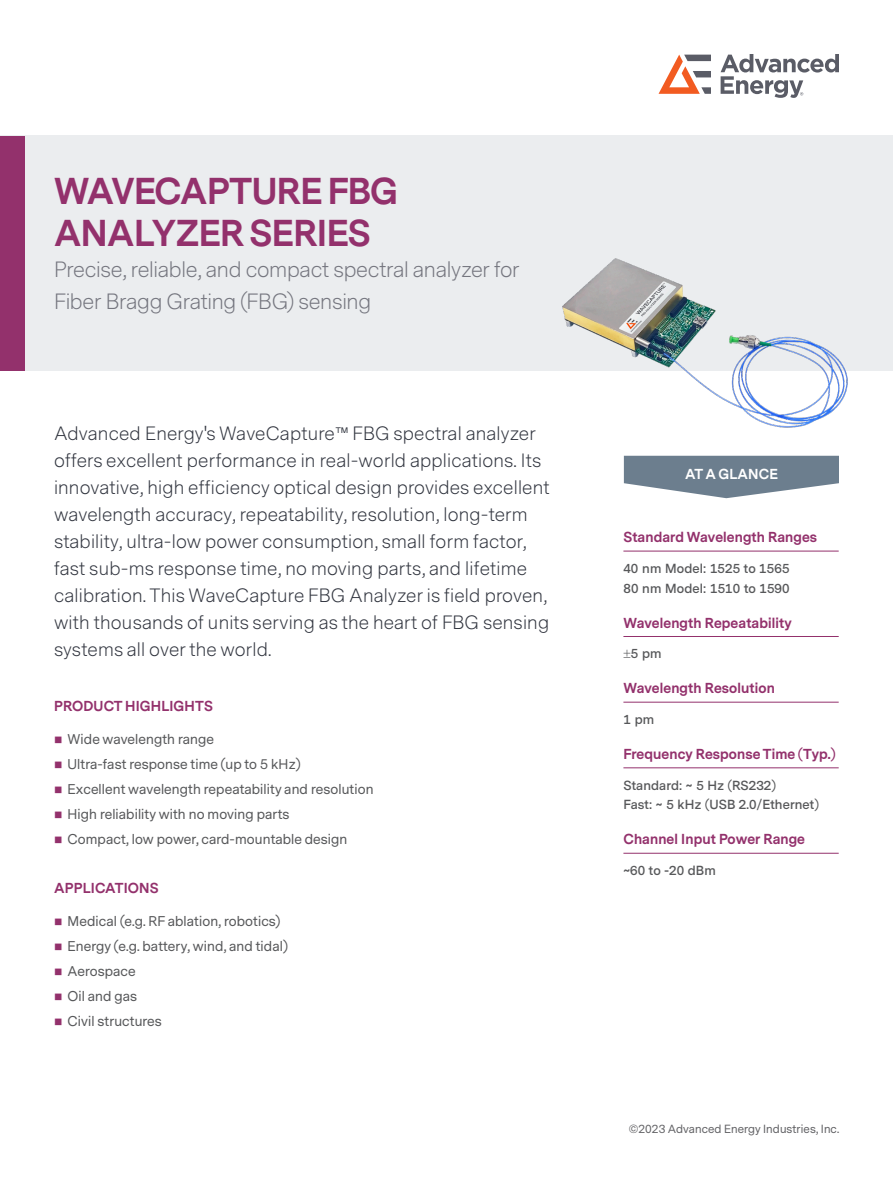
<style>
.page{position:relative;width:893px;height:1188px;background:#fff}
.page>*{position:absolute;margin:0;border:0;box-sizing:border-box;transform-origin:0 0}
.t1{font:700 34.95px/41.8px "Messina Sans";letter-spacing:-.015em;color:#93316c}
.TitleSub{font:300 20.55px/31.5px "Messina Sans";letter-spacing:-.015em;color:#75767f}
.Product_Overview_bod{font:300 18px/27px "Messina Sans";letter-spacing:.01em;color:#323640}
.At_a_Glance_Subhead{font:700 13.5px "Messina Sans";letter-spacing:.01em;color:#93316c}
.Cover_Heading{font:700 13.5px "Messina Sans";letter-spacing:.01em;color:#93316c}
.Heading_1{font:700 13.5px "Messina Sans";letter-spacing:.01em;color:#fff}
.Bulleted{font:13.2px "Messina Sans";letter-spacing:.01em;color:#57585a}
.At_A_Glance_Text_Las{font:600 13.2px/19.8px "Messina Sans";letter-spacing:.01em;color:#57585a}
.t2{font:11.1px "Messina Sans";letter-spacing:.01em;color:#636366}
.s1{color:#93316c}
</style>
<div class="page">
<div style="left:0;top:136px;width:893px;height:235px;background:#ebedef"></div>
<div style="left:0;top:136px;width:24px;height:235px;background:#93316c"></div>
<svg style="left:658px;top:55px;width:53px;height:39px"></svg>
<svg style="left:721px;top:54px;width:118px;height:44px"></svg>
<svg style="left:624px;top:456px;width:215px;height:42px"></svg>
<hr style="left:623px;top:551px;width:216px;height:1px;background:#93316c">
<hr style="left:623px;top:636px;width:216px;height:1px;background:#93316c">
<hr style="left:623px;top:702px;width:216px;height:1px;background:#93316c">
<hr style="left:623px;top:768px;width:216px;height:1px;background:#93316c">
<hr style="left:623px;top:853px;width:216px;height:1px;background:#93316c">
<img style="left:562px;top:258px;width:286px;height:170px">
<p class="t1" style="left:54px;top:171px;width:346px">WAVECAPTURE FBG<br>ANALYZER SERIES</p>
<p class="TitleSub" style="left:54px;top:254px;width:467px">Precise, reliable, and compact spectral analyzer for<br>Fiber Bragg Grating (FBG) sensing</p>
<p class="Product_Overview_bod" style="left:54px;top:420px;width:497px">Advanced Energy's WaveCapture™ FBG spectral analyzer offers excellent performance in real-world applications. Its innovative, high efficiency optical design provides excellent wavelength accuracy, repeatability, resolution, long-term stability, ultra-low power consumption, small form factor, fast sub-ms response time, no moving parts, and lifetime calibration. This WaveCapture FBG Analyzer is field proven, with thousands of units serving as the heart of FBG sensing systems all over the world.</p>
<p class="Cover_Heading" style="left:54px;top:696px;width:160px">PRODUCT HIGHLIGHTS</p>
<p class="Bulleted" style="left:54px;top:730px;width:161px"><span class="s1">■</span> Wide wavelength range</p>
<p class="Bulleted" style="left:54px;top:755px;width:248px"><span class="s1">■</span> Ultra-fast response time (up to 5 kHz)</p>
<p class="Bulleted" style="left:54px;top:780px;width:321px"><span class="s1">■</span> Excellent wavelength repeatability and resolution</p>
<p class="Bulleted" style="left:54px;top:805px;width:237px"><span class="s1">■</span> High reliability with no moving parts</p>
<p class="Bulleted" style="left:54px;top:831px;width:295px"><span class="s1">■</span> Compact, low power, card-mountable design</p>
<p class="Cover_Heading" style="left:54px;top:879px;width:106px">APPLICATIONS</p>
<p class="Bulleted" style="left:54px;top:912px;width:228px"><span class="s1">■</span> Medical (e.g. RF ablation, robotics)</p>
<p class="Bulleted" style="left:54px;top:937px;width:235px"><span class="s1">■</span> Energy (e.g. battery, wind, and tidal)</p>
<p class="Bulleted" style="left:54px;top:963px;width:83px"><span class="s1">■</span> Aerospace</p>
<p class="Bulleted" style="left:54px;top:988px;width:84px"><span class="s1">■</span> Oil and gas</p>
<p class="Bulleted" style="left:54px;top:1013px;width:109px"><span class="s1">■</span> Civil structures</p>
<p class="Heading_1" style="left:685px;top:465px;width:94px">AT A GLANCE</p>
<p class="At_a_Glance_Subhead" style="left:623px;top:528px;width:195px">Standard Wavelength Ranges</p>
<p class="At_A_Glance_Text_Las" style="left:623px;top:559px;width:168px">40 nm Model: 1525 to 1565<br>80 nm Model: 1510 to 1590</p>
<p class="At_a_Glance_Subhead" style="left:623px;top:613px;width:170px">Wavelength Repeatability</p>
<p class="At_A_Glance_Text_Las" style="left:631px;top:644px;width:32px">5 pm</p>
<p class="At_a_Glance_Subhead" style="left:623px;top:679px;width:153px">Wavelength Resolution</p>
<p class="At_A_Glance_Text_Las" style="left:623px;top:710px;width:32px">1 pm</p>
<p class="At_a_Glance_Subhead" style="left:623px;top:745px;width:214px">Frequency Response Time (Typ.)</p>
<p class="At_A_Glance_Text_Las" style="left:623px;top:776px;width:197px">Standard: ~ 5 Hz (RS232)<br>Fast: ~ 5 kHz (USB 2.0/Ethernet)</p>
<p class="At_a_Glance_Subhead" style="left:623px;top:830px;width:183px">Channel Input Power Range</p>
<p class="At_A_Glance_Text_Las" style="left:623px;top:861px;width:94px">~60 to -20 dBm</p>
<p class="t2" style="left:629px;top:1122px;width:212px">©2023 Advanced Energy Industries, Inc.</p>
</div>
